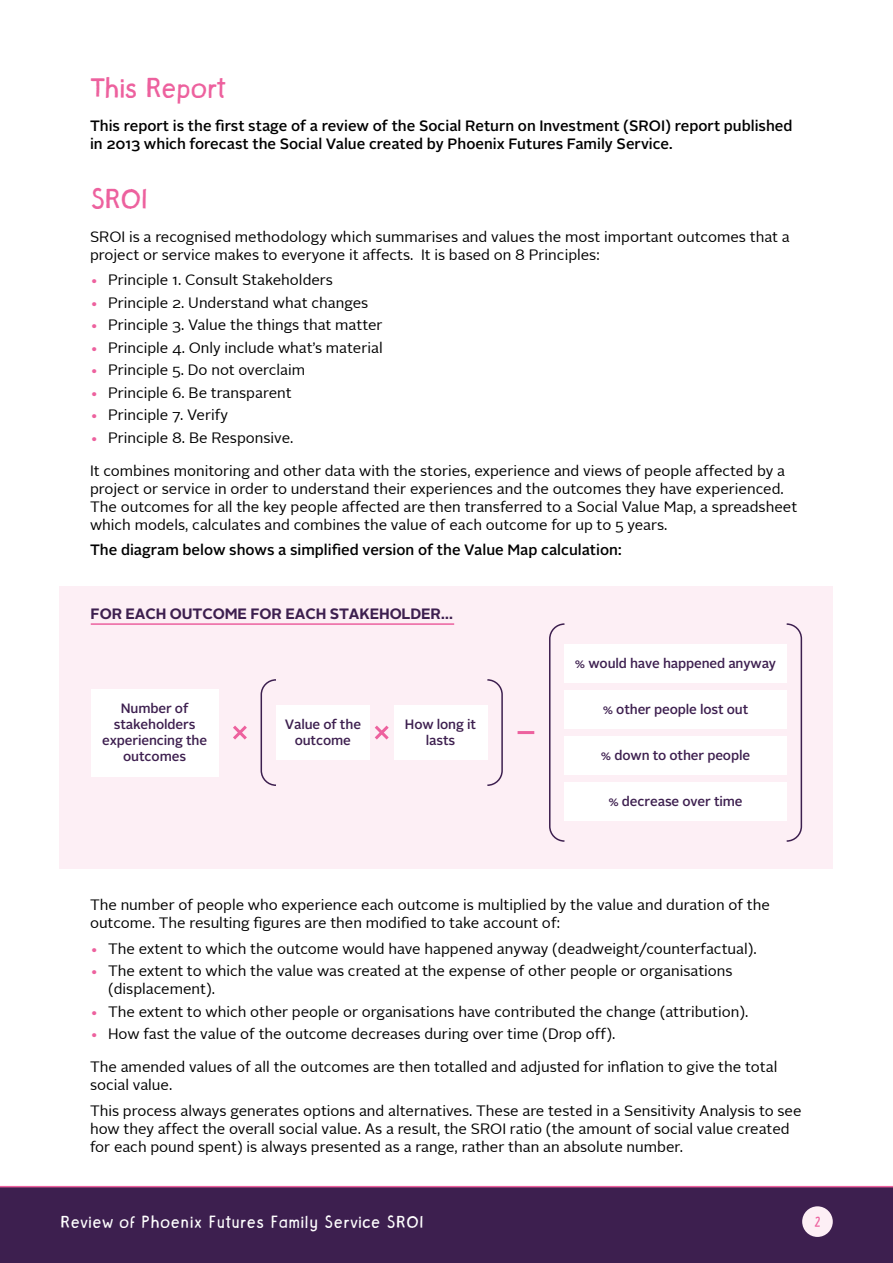
<style>
.page{position:relative;width:893px;height:1263px;background:#fff}
.page>*{position:absolute;margin:0;border:0;box-sizing:border-box;transform-origin:0 0}
.t1{font:30px "Yeah Right";letter-spacing:-.04em;color:#ed619e}
.t2{font:18px "Yeah Right";color:#fff}
.t3{font:15px/18px "Alright Sans";color:#000}
.t4{font:500 15px/18px "Alright Sans";color:#000}
.t5{font:700 15px "Alright Sans";letter-spacing:-.01em;color:#3d1f4f}
.t6{font:15px "Yeah Right";color:#ed619e}
.t7{font:500 13.5px/16.2px "Alright Sans";letter-spacing:-.01em;color:#3d1f4f;text-align:center}
.s1{color:#ed619e}
</style>
<div class="page">
<div style="left:0;top:1187px;width:893px;height:76px;background:#3d1f4f"></div>
<div style="left:802px;top:1206px;width:31px;height:31px;background:#fdeff5;border-radius:50%"></div>
<hr style="left:0;top:1186px;width:893px;height:1px;background:#ed619e">
<div style="left:60px;top:586px;width:773px;height:283px;background:#fdeff5"></div>
<hr style="left:91px;top:623px;width:363px;height:2px;background:#ec619f">
<div style="left:91px;top:689px;width:128px;height:87px;background:#fff"></div>
<svg style="left:233px;top:725px;width:14px;height:15px"></svg>
<hr style="left:518px;top:731px;width:16px;height:3px;background:#ed619e">
<div style="left:276px;top:705px;width:94px;height:55px;background:#fff"></div>
<div style="left:394px;top:705px;width:93px;height:55px;background:#fff"></div>
<svg style="left:374px;top:725px;width:15px;height:15px"></svg>
<svg style="left:260px;top:679px;width:16px;height:107px"></svg>
<svg style="left:487px;top:679px;width:16px;height:107px"></svg>
<div style="left:564px;top:644px;width:223px;height:39px;background:#fff"></div>
<div style="left:564px;top:690px;width:223px;height:39px;background:#fff"></div>
<div style="left:564px;top:736px;width:223px;height:39px;background:#fff"></div>
<div style="left:564px;top:782px;width:223px;height:39px;background:#fff"></div>
<svg style="left:549px;top:623px;width:16px;height:219px"></svg>
<svg style="left:786px;top:623px;width:17px;height:219px"></svg>
<h1 class="t1" style="left:90px;top:71px;width:138px">This Report</h1>
<p class="t4" style="left:90px;top:116px;width:704px">This report is the first stage of a review of the Social Return on Investment (SROI) report published in 2013 which forecast the Social Value created by Phoenix Futures Family Service.</p>
<h1 class="t1" style="left:90px;top:182px;width:60px">SROI</h1>
<p class="t3" style="left:90px;top:227px;width:701px">SROI is a recognised methodology which summarises and values the most important outcomes that a project or service makes to everyone it affects. It is based on 8 Principles:</p>
<p class="t3" style="left:90px;top:271px;width:244px"><span class="s1">•</span> Principle 1. Consult Stakeholders</p>
<p class="t3" style="left:90px;top:293px;width:280px"><span class="s1">•</span> Principle 2. Understand what changes</p>
<p class="t3" style="left:90px;top:316px;width:294px"><span class="s1">•</span> Principle 3. Value the things that matter</p>
<p class="t3" style="left:90px;top:338px;width:294px"><span class="s1">•</span> Principle 4. Only include what’s material</p>
<p class="t3" style="left:90px;top:361px;width:217px"><span class="s1">•</span> Principle 5. Do not overclaim</p>
<p class="t3" style="left:90px;top:383px;width:203px"><span class="s1">•</span> Principle 6. Be transparent</p>
<p class="t3" style="left:90px;top:406px;width:140px"><span class="s1">•</span> Principle 7. Verify</p>
<p class="t3" style="left:90px;top:428px;width:205px"><span class="s1">•</span> Principle 8. Be Responsive.</p>
<p class="t3" style="left:90px;top:461px;width:709px">It combines monitoring and other data with the stories, experience and views of people affected by a project or service in order to understand their experiences and the outcomes they have experienced.<br>The outcomes for all the key people affected are then transferred to a Social Value Map, a spreadsheet which models, calculates and combines the value of each outcome for up to 5 years.</p>
<p class="t4" style="left:90px;top:541px;width:533px">The diagram below shows a simplified version of the Value Map calculation:</p>
<p class="t5" style="left:91px;top:603px;width:364px">FOR EACH OUTCOME FOR EACH STAKEHOLDER…</p>
<p class="t7" style="left:102px;top:700px;width:107px">Number of stakeholders experiencing the outcomes</p>
<p class="t7" style="left:285px;top:716px;width:78px">Value of the outcome</p>
<p class="t7" style="left:405px;top:716px;width:73px">How long it lasts</p>
<p class="t7" style="left:575px;top:655px;width:203px">% would have happened anyway</p>
<p class="t7" style="left:603px;top:701px;width:147px">% other people lost out</p>
<p class="t7" style="left:601px;top:747px;width:151px">% down to other people</p>
<p class="t7" style="left:608px;top:793px;width:136px">% decrease over time</p>
<p class="t3" style="left:90px;top:896px;width:681px">The number of people who experience each outcome is multiplied by the value and duration of the outcome. The resulting figures are then modified to take account of:</p>
<p class="t3" style="left:90px;top:940px;width:668px"><span class="s1">•</span> The extent to which the outcome would have happened anyway (deadweight/counterfactual).</p>
<p class="t3" style="left:108px;top:962px;width:626px;text-indent:-18px"><span class="s1">•</span> The extent to which the value was created at the expense of other people or organisations (displacement).</p>
<p class="t3" style="left:90px;top:1003px;width:660px"><span class="s1">•</span> The extent to which other people or organisations have contributed the change (attribution).</p>
<p class="t3" style="left:90px;top:1025px;width:527px"><span class="s1">•</span> How fast the value of the outcome decreases during over time (Drop off).</p>
<p class="t3" style="left:90px;top:1058px;width:689px">The amended values of all the outcomes are then totalled and adjusted for inflation to give the total social value.</p>
<p class="t3" style="left:90px;top:1102px;width:713px">This process always generates options and alternatives. These are tested in a Sensitivity Analysis to see how they affect the overall social value. As a result, the SROI ratio (the amount of social value created for each pound spent) is always presented as a range, rather than an absolute number.</p>
<p class="t2" style="left:60px;top:1212px;width:365px">Review of Phoenix Futures Family Service SROI</p>
<p class="t6" style="left:814px;top:1214px;width:9px">2</p>
</div>
